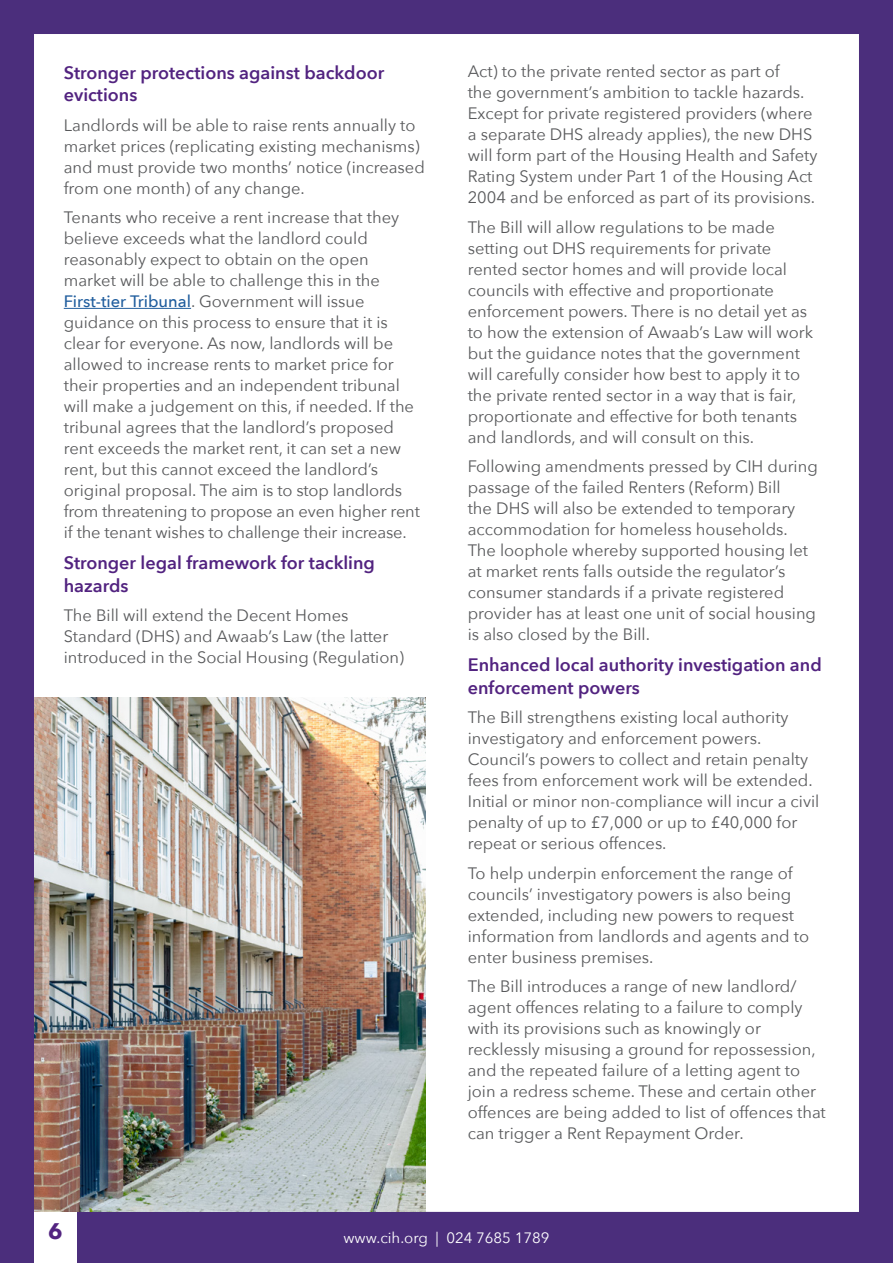
<style>
.page{position:relative;width:893px;height:1263px;background:#4b2e7c}
.page>*{position:absolute;margin:0;border:0;box-sizing:border-box;transform-origin:0 0}
.t1{font:700 22.5px "Avenir Next";color:#522380}
.t2{font:600 18px/22.5px "Avenir Next";color:#522380}
.t3{font:16.5px/21px "Avenir Next";color:#58595b}
.t4{font:15px "Avenir Next";color:#fff}
.s1{font-weight:500;color:#215e9e}
</style>
<div class="page">
<div style="left:34px;top:34px;width:825px;height:1178px;background:#fff"></div>
<div style="left:34px;top:1208px;width:43px;height:55px;background:#fff"></div>
<hr style="left:64px;top:308px;width:127px;height:1px;background:#215e9e">
<img style="left:34px;top:697px;width:391px;height:515px">
<p class="t2" style="left:64px;top:61px;width:322px">Stronger protections against backdoor evictions</p>
<p class="t3" style="left:64px;top:114px;width:363px">Landlords will be able to raise rents annually to market prices (replicating existing mechanisms) and must provide two months’ notice (increased from one month) of any change.</p>
<p class="t3" style="left:64px;top:206px;width:358px">Tenants who receive a rent increase that they believe exceeds what the landlord could reasonably expect to obtain on the open market will be able to challenge this in the <span class="s1">First-tier Tribunal</span>. Government will issue guidance on this process to ensure that it is clear for everyone. As now, landlords will be allowed to increase rents to market price for their properties and an independent tribunal will make a judgement on this, if needed. If the tribunal agrees that the landlord’s proposed rent exceeds the market rent, it can set a new rent, but this cannot exceed the landlord’s original proposal. The aim is to stop landlords from threatening to propose an even higher rent if the tenant wishes to challenge their increase.</p>
<p class="t2" style="left:64px;top:551px;width:313px">Stronger legal framework for tackling hazards</p>
<p class="t3" style="left:64px;top:604px;width:342px">The Bill will extend the Decent Homes<br>Standard (DHS) and Awaab’s Law (the latter introduced in the Social Housing (Regulation)</p>
<p class="t3" style="left:468px;top:60px;width:351px">Act) to the private rented sector as part of<br>the government’s ambition to tackle hazards.<br>Except for private registered providers (where a separate DHS already applies), the new DHS will form part of the Housing Health and Safety Rating System under Part 1 of the Housing Act 2004 and be enforced as part of its provisions.</p>
<p class="t3" style="left:468px;top:216px;width:347px">The Bill will allow regulations to be made setting out DHS requirements for private rented sector homes and will provide local councils with effective and proportionate enforcement powers. There is no detail yet as to how the extension of Awaab’s Law will work but the guidance notes that the government will carefully consider how best to apply it to the private rented sector in a way that is fair, proportionate and effective for both tenants and landlords, and will consult on this.</p>
<p class="t3" style="left:468px;top:455px;width:352px">Following amendments pressed by CIH during passage of the failed Renters (Reform) Bill<br>the DHS will also be extended to temporary accommodation for homeless households.<br>The loophole whereby supported housing let at market rents falls outside the regulator’s consumer standards if a private registered provider has at least one unit of social housing is also closed by the Bill.</p>
<p class="t2" style="left:468px;top:653px;width:355px">Enhanced local authority investigation and enforcement powers</p>
<p class="t3" style="left:468px;top:706px;width:353px">The Bill strengthens existing local authority investigatory and enforcement powers.<br>Council’s powers to collect and retain penalty fees from enforcement work will be extended.<br>Initial or minor non-compliance will incur a civil penalty of up to £7,000 or up to £40,000 for repeat or serious offences.</p>
<p class="t3" style="left:468px;top:862px;width:343px">To help underpin enforcement the range of councils’ investigatory powers is also being extended, including new powers to request information from landlords and agents and to enter business premises.</p>
<p class="t3" style="left:468px;top:975px;width:360px">The Bill introduces a range of new landlord/ agent offences relating to a failure to comply with its provisions such as knowingly or recklessly misusing a ground for repossession, and the repeated failure of a letting agent to join a redress scheme. These and certain other offences are being added to list of offences that can trigger a Rent Repayment Order.</p>
<h1 class="t1" style="left:48px;top:1212px;width:16px">6</h1>
<p class="t4" style="left:343px;top:1225px;width:208px">www.cih.org | 024 7685 1789</p>
</div>
